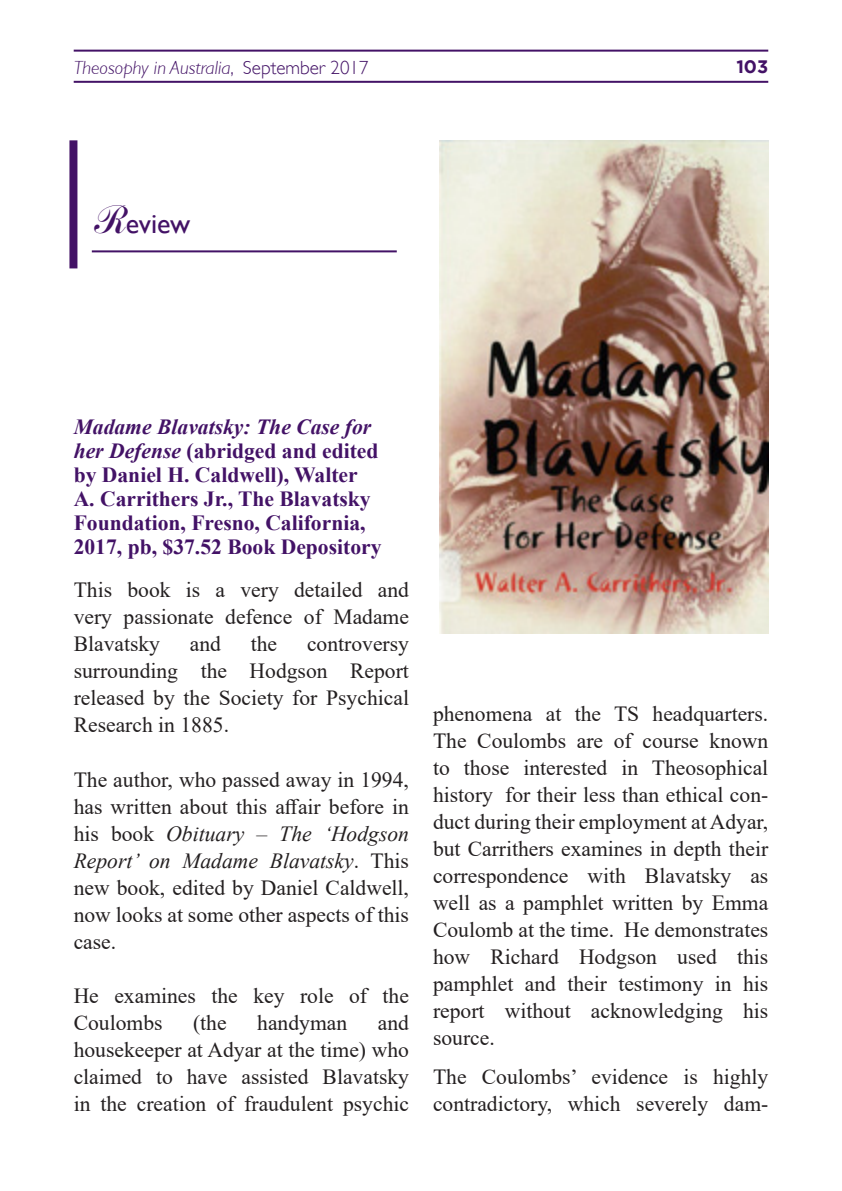
<style>
.page{position:relative;width:842px;height:1191px;background:#fff}
.page>*{position:absolute;margin:0;border:0;box-sizing:border-box;transform-origin:0 0}
.t1{font:28px "Gill Sans";letter-spacing:-.005em;color:#431266}
.t2{font:21.6px/27px "Times New Roman";color:#231f20;text-align:justify}
.t3{font:700 21.6px/24px "Times New Roman";color:#431266}
.t4{font:italic 300 19px "Gill Sans";color:#431266}
.t5{font:700 18px "Gotham";color:#431266}
.s1{font-style:normal}
.s2{font-family:"Commercial Script Plain";font-size:40px}
.s3{font-style:italic}
</style>
<div class="page">
<hr style="left:74px;top:50px;width:694px;height:2px;background:#431266">
<hr style="left:74px;top:81px;width:694px;height:2px;background:#431266">
<div style="left:69px;top:140px;width:8px;height:128px;background:#431266"></div>
<hr style="left:92px;top:250px;width:305px;height:2px;background:#431266">
<img style="left:439px;top:140px;width:329px;height:494px">
<p class="t4" style="left:74px;top:57px;width:296px">Theosophy in Australia<span class="s1">, September 2017</span></p>
<p class="t5" style="left:736px;top:56px;width:33px">103</p>
<p class="t1" style="left:92px;top:208px;width:100px"><span class="s2">R</span>eview</p>
<p class="t3" style="left:74px;top:414px;width:309px"><span class="s3">Madame Blavatsky: The Case for her Defense</span> (abridged and edited by Daniel H. Caldwell), Walter<br>A. Carrithers Jr., The Blavatsky<br>Foundation, Fresno, California,<br>2017, pb, $37.52 Book Depository</p>
<p class="t2" style="left:74px;top:576px;width:337px">This book is a very detailed and very passionate defence of Madame Blavatsky</p>
<p class="t2" style="left:190px;top:630px;width:33px">and</p>
<p class="t2" style="left:251px;top:630px;width:28px">the</p>
<p class="t2" style="left:74px;top:630px;width:337px;text-indent:233px">controversy surrounding the Hodgson Report released by the Society for Psychical Research in 1885.</p>
<p class="t2" style="left:74px;top:765px;width:337px">The author, who passed away in 1994, has written about this affair before in his book <span class="s3">Obituary – The ‘Hodgson Report’ on Madame Blavatsky</span>. This new book, edited by Daniel Caldwell, now looks at some other aspects of this case.</p>
<p class="t2" style="left:74px;top:981px;width:337px">He examines the key role of the<br>Coulombs</p>
<p class="t2" style="left:74px;top:1008px;width:337px;text-indent:304px">and housekeeper at Adyar at the time) who claimed to have assisted Blavatsky in the creation of fraudulent psychic</p>
<p class="t2" style="left:193px;top:1008px;width:35px">(the</p>
<p class="t2" style="left:257px;top:1008px;width:91px">handyman</p>
<p class="t2" style="left:433px;top:699px;width:337px">phenomena at the TS headquarters.<br>The Coulombs are of course known to those interested in Theosophical history for their less than ethical con&shy;duct during their employment at Adyar, but Carrithers examines in depth their correspondence with Blavatsky as well as a pamphlet written by Emma Coulomb at the time. He demonstrates how Richard Hodgson used this pamphlet and their testimony in his report without acknowledging his source.</p>
<p class="t2" style="left:433px;top:1062px;width:337px">The Coulombs’ evidence is highly contradictory, which severely dam-</p>
</div>
